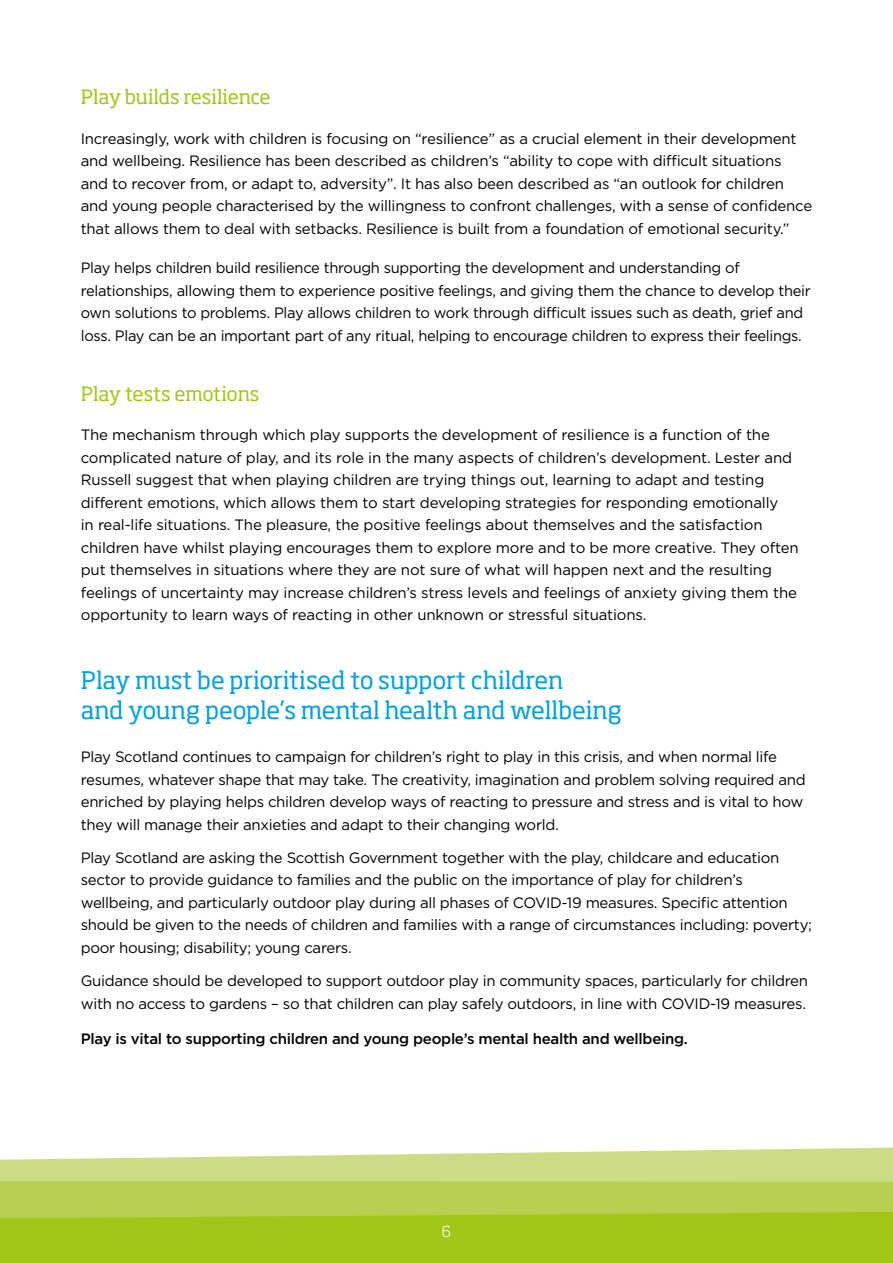
<style>
.page{position:relative;width:893px;height:1263px;background:#fff}
.page>*{position:absolute;margin:0;border:0;box-sizing:border-box;transform-origin:0 0}
.t1{font:24px/30px "Soho Std";letter-spacing:-.005em;color:#009fe3}
.t2{font:19.5px "Soho Std";letter-spacing:-.015em;color:#a2c617}
.t3{font:15px/22.5px "Gotham";letter-spacing:-.02em;color:#000}
.t4{font:500 15px "Gotham";letter-spacing:-.02em;color:#000}
.t5{font:300 15px "Soho Std";color:#fff}
</style>
<div class="page">
<svg style="left:0;top:1148px;width:893px;height:33px;fill:#ccdc84"></svg>
<div style="left:0;top:1218px;width:893px;height:45px;background:#a2c617"></div>
<svg style="left:0;top:1181px;width:893px;height:37px;background:#b6cf4d"></svg>
<h2 class="t2" style="left:81px;top:85px;width:191px">Play builds resilience</h2>
<p class="t3" style="left:81px;top:127px;width:733px">Increasingly, work with children is focusing on “resilience” as a crucial element in their development and wellbeing. Resilience has been described as children’s “ability to cope with difficult situations and to recover from, or adapt to, adversity”. It has also been described as “an outlook for children and young people characterised by the willingness to confront challenges, with a sense of confidence that allows them to deal with setbacks. Resilience is built from a foundation of emotional security.”</p>
<p class="t3" style="left:81px;top:257px;width:731px">Play helps children build resilience through supporting the development and understanding of relationships, allowing them to experience positive feelings, and giving them the chance to develop their own solutions to problems. Play allows children to work through difficult issues such as death, grief and loss. Play can be an important part of any ritual, helping to encourage children to express their feelings.</p>
<h2 class="t2" style="left:81px;top:381px;width:180px">Play tests emotions</h2>
<p class="t3" style="left:81px;top:423px;width:719px">The mechanism through which play supports the development of resilience is a function of the complicated nature of play, and its role in the many aspects of children’s development. Lester and Russell suggest that when playing children are trying things out, learning to adapt and testing different emotions, which allows them to start developing strategies for responding emotionally<br>in real-life situations. The pleasure, the positive feelings about themselves and the satisfaction children have whilst playing encourages them to explore more and to be more creative. They often put themselves in situations where they are not sure of what will happen next and the resulting feelings of uncertainty may increase children’s stress levels and feelings of anxiety giving them the opportunity to learn ways of reacting in other unknown or stressful situations.</p>
<h1 class="t1" style="left:81px;top:664px;width:542px">Play must be prioritised to support children<br>and young people’s mental health and wellbeing</h1>
<p class="t3" style="left:81px;top:745px;width:726px">Play Scotland continues to campaign for children’s right to play in this crisis, and when normal life resumes, whatever shape that may take. The creativity, imagination and problem solving required and enriched by playing helps children develop ways of reacting to pressure and stress and is vital to how they will manage their anxieties and adapt to their changing world.</p>
<p class="t3" style="left:81px;top:846px;width:733px">Play Scotland are asking the Scottish Government together with the play, childcare and education sector to provide guidance to families and the public on the importance of play for children’s wellbeing, and particularly outdoor play during all phases of COVID-19 measures. Specific attention should be given to the needs of children and families with a range of circumstances including: poverty; poor housing; disability; young carers.</p>
<p class="t3" style="left:81px;top:969px;width:729px">Guidance should be developed to support outdoor play in community spaces, particularly for children with no access to gardens – so that children can play safely outdoors, in line with COVID-19 measures.</p>
<p class="t4" style="left:81px;top:1030px;width:609px">Play is vital to supporting children and young people’s mental health and wellbeing.</p>
<p class="t5" style="left:442px;top:1222px;width:11px">6</p>
</div>
